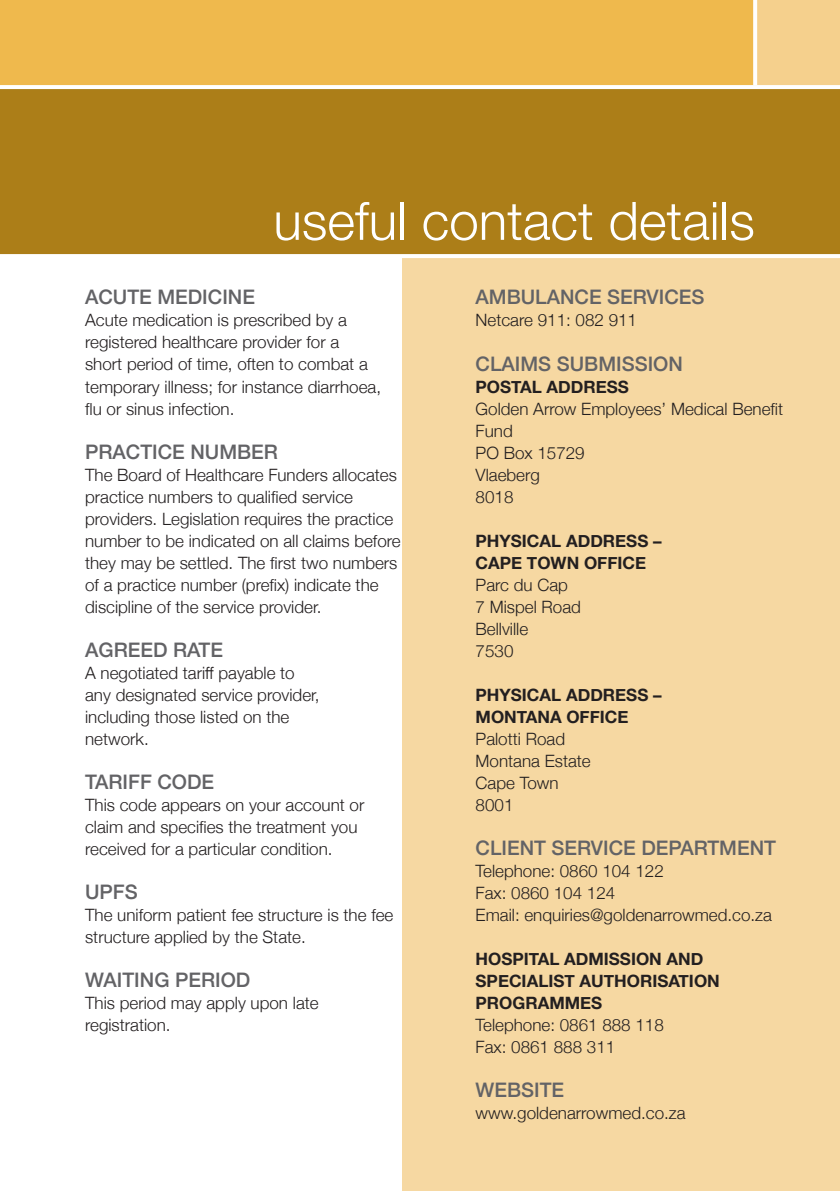
<style>
.page{position:relative;width:840px;height:1191px;background:#fff}
.page>*{position:absolute;margin:0;border:0;box-sizing:border-box;transform-origin:0 0}
.t1{font:300 53px "Helvetica Neue";color:#fff}
.t2{font:500 20px "Helvetica Neue";color:#636366}
.t3{font:300 17px/22px "Helvetica Neue";color:#231f20}
.t4{font:700 17px/22px "Helvetica Neue";color:#231f20}
</style>
<div class="page">
<div style="left:403px;top:255px;width:436px;height:936px;background:#f6d8a2"></div>
<div style="left:0;top:0;width:839px;height:255px;background:#ac7e18"></div>
<div style="left:0;top:0;width:754px;height:85px;background:#efb94d"></div>
<div style="left:754px;top:0;width:85px;height:85px;background:#f5d08d"></div>
<svg style="left:753px;top:0;width:3px;height:85px"></svg>
<hr style="left:0;top:85px;width:839px;height:4px;background:#fff">
<svg style="left:0;top:254px;width:839px;height:4px;fill:#fff"></svg>
<h1 class="t1" style="left:273px;top:178px;width:482px">useful contact details</h1>
<p class="t2" style="left:85px;top:281px;width:171px">ACUTE MEDICINE</p>
<p class="t3" style="left:85px;top:308px;width:297px">Acute medication is prescribed by a registered healthcare provider for a<br>short period of time, often to combat a temporary illness; for instance diarrhoea, flu or sinus infection.</p>
<p class="t2" style="left:85px;top:435px;width:194px">PRACTICE NUMBER</p>
<p class="t3" style="left:85px;top:462px;width:317px">The Board of Healthcare Funders allocates practice numbers to qualified service providers. Legislation requires the practice number to be indicated on all claims before they may be settled. The first two numbers of a practice number (prefix) indicate the discipline of the service provider.</p>
<p class="t2" style="left:85px;top:633px;width:139px">AGREED RATE</p>
<p class="t3" style="left:85px;top:660px;width:236px">A negotiated tariff payable to any designated service provider, including those listed on the network.</p>
<p class="t2" style="left:85px;top:765px;width:130px">TARIFF CODE</p>
<p class="t3" style="left:85px;top:792px;width:281px">This code appears on your account or claim and specifies the treatment you received for a particular condition.</p>
<p class="t2" style="left:85px;top:875px;width:54px">UPFS</p>
<p class="t3" style="left:85px;top:902px;width:309px">The uniform patient fee structure is the fee structure applied by the State.</p>
<p class="t2" style="left:85px;top:963px;width:167px">WAITING PERIOD</p>
<p class="t3" style="left:85px;top:990px;width:235px">This period may apply upon late registration.</p>
<p class="t2" style="left:475px;top:281px;width:230px">AMBULANCE SERVICES</p>
<p class="t3" style="left:475px;top:308px;width:163px">Netcare 911: 082 911</p>
<p class="t2" style="left:475px;top:347px;width:209px">CLAIMS SUBMISSION</p>
<p class="t4" style="left:475px;top:376px;width:155px">POSTAL ADDRESS</p>
<p class="t3" style="left:475px;top:396px;width:309px">Golden Arrow Employees’ Medical Benefit<br>Fund<br>PO Box 15729<br>Vlaeberg<br>8018</p>
<p class="t4" style="left:475px;top:530px;width:187px">PHYSICAL ADDRESS –<br>CAPE TOWN OFFICE</p>
<p class="t3" style="left:475px;top:572px;width:107px">Parc du Cap<br>7 Mispel Road<br>Bellville<br>7530</p>
<p class="t4" style="left:475px;top:684px;width:187px">PHYSICAL ADDRESS –<br>MONTANA OFFICE</p>
<p class="t3" style="left:475px;top:726px;width:117px">Palotti Road<br>Montana Estate<br>Cape Town<br>8001</p>
<p class="t2" style="left:475px;top:831px;width:302px">CLIENT SERVICE DEPARTMENT</p>
<p class="t3" style="left:475px;top:858px;width:298px">Telephone: 0860 104 122<br>Fax: 0860 104 124<br>Email: enquiries@goldenarrowmed.co.za</p>
<p class="t4" style="left:475px;top:948px;width:245px">HOSPITAL ADMISSION AND<br>SPECIALIST AUTHORISATION<br>PROGRAMMES</p>
<p class="t3" style="left:475px;top:1012px;width:190px">Telephone: 0861 888 118<br>Fax: 0861 888 311</p>
<p class="t2" style="left:475px;top:1073px;width:90px">WEBSITE</p>
<p class="t3" style="left:475px;top:1100px;width:211px">www.goldenarrowmed.co.za</p>
</div>
